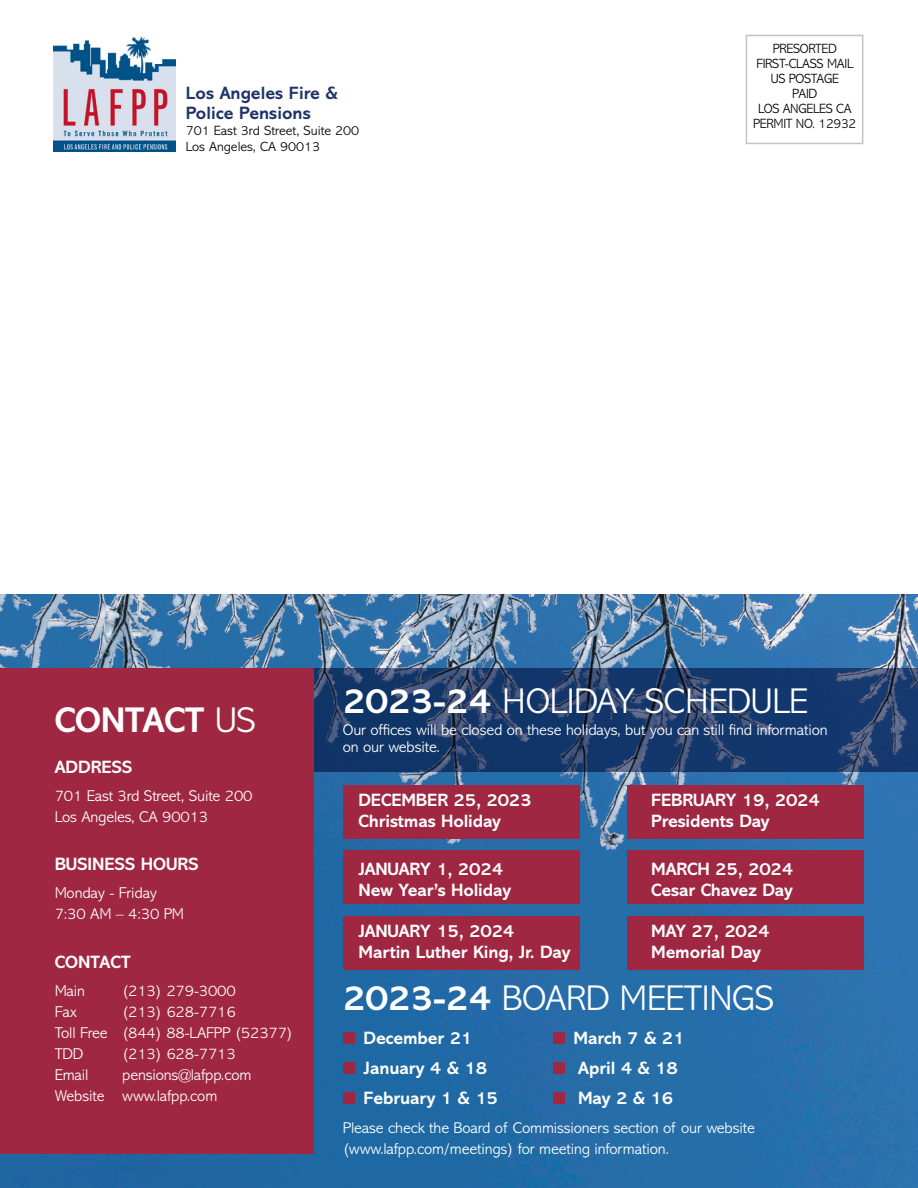
<style>
.page{position:relative;width:918px;height:1188px;background:#fff}
.page>*{position:absolute;margin:0;border:0;box-sizing:border-box;transform-origin:0 0}
.Body_Text{font:300 36px "Abadi MT Std";letter-spacing:-.01em;color:#fff}
.Body_Text-2{font:700 36px "Abadi MT Std";letter-spacing:-.01em;color:#fff}
.Body_Text-3{font:700 18px/21px "Abadi MT Std";letter-spacing:-.01em;color:#fff}
.t1{font:700 18px/19.5px "Abadi MT Std";color:#203469}
.Body_Text-4{font:300 15.75px/21px "Abadi MT Std";letter-spacing:-.01em;color:#fff}
.t2{font:300 13.5px "Abadi MT Std";letter-spacing:-.02em;color:#000}
.t3{font:300 13.5px "Abadi MT Std";color:#000}
.s1{font-weight:300}
.s2{font-weight:700}
</style>
<div class="page">
<img style="left:54px;top:36px;width:122px;height:116px">
<img style="left:0;top:594px;width:918px;height:594px">
<div style="left:343px;top:1032px;width:12px;height:12px;background:#9f2742"></div>
<div style="left:553px;top:1032px;width:12px;height:12px;background:#9f2742"></div>
<div style="left:343px;top:1062px;width:12px;height:12px;background:#9f2742"></div>
<div style="left:553px;top:1062px;width:12px;height:12px;background:#9f2742"></div>
<div style="left:343px;top:1092px;width:12px;height:12px;background:#9f2742"></div>
<div style="left:553px;top:1092px;width:12px;height:12px;background:#9f2742"></div>
<div style="left:343px;top:785px;width:237px;height:54px;background:#9f2742"></div>
<div style="left:627px;top:785px;width:237px;height:54px;background:#9f2742"></div>
<div style="left:343px;top:850px;width:237px;height:54px;background:#9f2742"></div>
<div style="left:627px;top:850px;width:237px;height:54px;background:#9f2742"></div>
<div style="left:343px;top:916px;width:237px;height:54px;background:#9f2742"></div>
<div style="left:627px;top:916px;width:237px;height:54px;background:#9f2742"></div>
<svg style="left:313px;top:668px;width:605px;height:103px;background:#1e3c6b"></svg>
<div style="left:0;top:668px;width:313px;height:486px;background:#9f2742"></div>
<div style="left:746px;top:35px;width:117px;height:109px;border:2px solid #c2c4c8"></div>
<p class="t1" style="left:186px;top:84px;width:154px">Los Angeles Fire &amp;<br>Police Pensions</p>
<p class="t3" style="left:186px;top:123px;width:175px">701 East 3rd Street, Suite 200</p>
<p class="t3" style="left:186px;top:139px;width:136px">Los Angeles, CA 90013</p>
<p class="t2" style="left:773px;top:42px;width:66px">PRESORTED</p>
<p class="t2" style="left:756px;top:57px;width:98px">FIRST-CLASS MAIL</p>
<p class="t2" style="left:771px;top:72px;width:70px">US POSTAGE</p>
<p class="t2" style="left:792px;top:87px;width:27px">PAID</p>
<p class="t2" style="left:758px;top:102px;width:95px">LOS ANGELES CA</p>
<p class="t2" style="left:753px;top:117px;width:105px">PERMIT NO. 12932</p>
<p class="Body_Text-2" style="left:55px;top:699px;width:203px">CONTACT <span class="s1">US</span></p>
<p class="Body_Text-3" style="left:55px;top:756px;width:79px">ADDRESS</p>
<p class="Body_Text-4" style="left:55px;top:785px;width:199px">701 East 3rd Street, Suite 200</p>
<p class="Body_Text-4" style="left:55px;top:806px;width:155px">Los Angeles, CA 90013</p>
<p class="Body_Text-3" style="left:55px;top:854px;width:145px">BUSINESS HOURS</p>
<p class="Body_Text-4" style="left:55px;top:883px;width:104px">Monday - Friday</p>
<p class="Body_Text-4" style="left:55px;top:904px;width:131px">7:30 AM – 4:30 PM</p>
<p class="Body_Text-3" style="left:55px;top:951px;width:77px">CONTACT</p>
<p class="Body_Text-4" style="left:55px;top:980px;width:32px">Main</p>
<p class="Body_Text-4" style="left:122px;top:980px;width:115px">(213) 279-3000</p>
<p class="Body_Text-4" style="left:55px;top:1001px;width:24px">Fax</p>
<p class="Body_Text-4" style="left:122px;top:1001px;width:115px">(213) 628-7716</p>
<p class="Body_Text-4" style="left:55px;top:1022px;width:240px">Toll Free (844) 88-LAFPP (52377)</p>
<p class="Body_Text-4" style="left:55px;top:1043px;width:30px">TDD</p>
<p class="Body_Text-4" style="left:122px;top:1043px;width:115px">(213) 628-7713</p>
<p class="Body_Text-4" style="left:55px;top:1064px;width:35px">Email</p>
<p class="Body_Text-4" style="left:122px;top:1064px;width:131px">pensions@lafpp.com</p>
<p class="Body_Text-4" style="left:55px;top:1085px;width:164px">Website www.lafpp.com</p>
<p class="Body_Text" style="left:343px;top:682px;width:467px"><span class="s2">2023-24</span> HOLIDAY SCHEDULE</p>
<p class="Body_Text-4" style="left:343px;top:722px;width:486px;line-height:16.5px">Our offices will be closed on these holidays, but you can still find information on our website.</p>
<p class="Body_Text-3" style="left:359px;top:789px;width:174px">DECEMBER 25, 2023<br>Christmas Holiday</p>
<p class="Body_Text-3" style="left:359px;top:858px;width:154px">JANUARY 1, 2024<br>New Year’s Holiday</p>
<p class="Body_Text-3" style="left:359px;top:921px;width:213px">JANUARY 15, 2024<br>Martin Luther King, Jr. Day</p>
<p class="Body_Text-3" style="left:651px;top:789px;width:170px">FEBRUARY 19, 2024<br>Presidents Day</p>
<p class="Body_Text-3" style="left:651px;top:858px;width:144px">MARCH 25, 2024<br>Cesar Chavez Day</p>
<p class="Body_Text-3" style="left:651px;top:921px;width:120px">MAY 27, 2024<br>Memorial Day</p>
<p class="Body_Text" style="left:343px;top:978px;width:433px"><span class="s2">2023-24</span> BOARD MEETINGS</p>
<p class="Body_Text-3" style="left:364px;top:1028px;width:110px">December 21</p>
<p class="Body_Text-3" style="left:574px;top:1028px;width:112px">March 7 &amp; 21</p>
<p class="Body_Text-3" style="left:364px;top:1058px;width:125px">January 4 &amp; 18</p>
<p class="Body_Text-3" style="left:578px;top:1058px;width:101px">April 4 &amp; 18</p>
<p class="Body_Text-3" style="left:364px;top:1087px;width:136px">February 1 &amp; 15</p>
<p class="Body_Text-3" style="left:578px;top:1087px;width:96px">May 2 &amp; 16</p>
<p class="Body_Text-4" style="left:343px;top:1118px;width:414px">Please check the Board of Commissioners section of our website (www.lafpp.com/meetings) for meeting information.</p>
</div>
